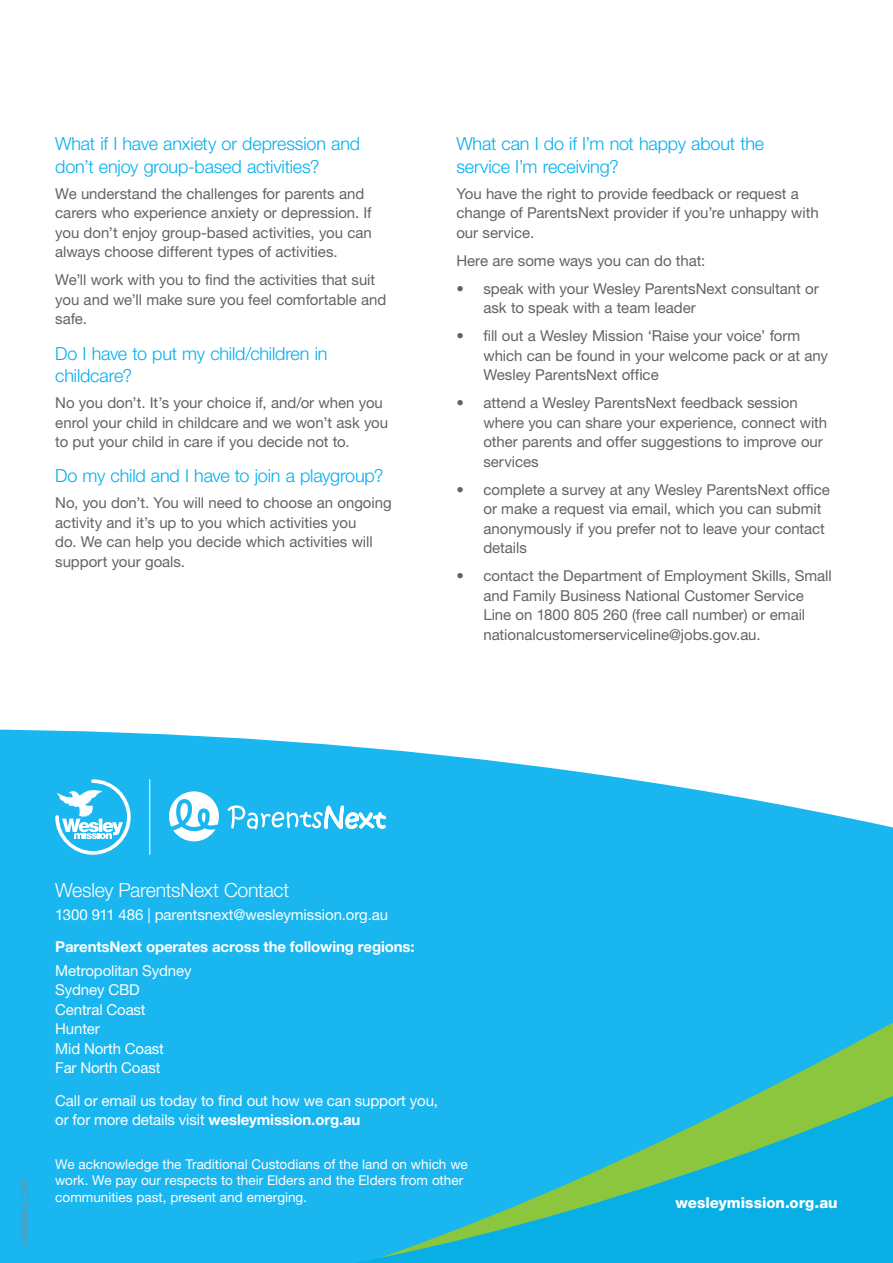
<style>
.page{position:relative;width:893px;height:1263px;background:#fff}
.page>*{position:absolute;margin:0;border:0;box-sizing:border-box;transform-origin:0 0}
.t1{font:300 19.5px "Helvetica Neue LT";letter-spacing:-.01em;color:#fff}
.t2{font:18px/22.5px "Helvetica Neue LT 45 Lt";letter-spacing:-.01em;color:#00aeef}
.t3{font:15px/19.5px "Helvetica Neue LT 55 Rm";letter-spacing:-.005em;color:#636366}
.t4{font:15px/19.5px "Helvetica Neue LT 55 Rm";letter-spacing:-.01em;color:#fff}
.t5{font:15px "Helvetica Neue LT 75 Bd";letter-spacing:-.01em;color:#fff}
.t6{font:15px "Helvetica Neue LT 85 Hv";color:#fff}
.t7{font:13.5px/16.5px "Helvetica Neue LT 55 Rm";color:#fff}
.t8{font:300 9px "Helvetica Neue LT";letter-spacing:-.01em;color:#87898c}
.s1{font-family:"Helvetica Neue LT 75 Bd"}
</style>
<div class="page">
<svg style="left:0;top:729px;width:893px;height:122px;fill:#1ab6f0"></svg>
<svg style="left:0;top:851px;width:893px;height:412px;background:#1db6e5"></svg>
<svg style="left:228px;top:805px;width:158px;height:24px"></svg>
<svg style="left:169px;top:791px;width:50px;height:50px"></svg>
<hr style="left:149px;top:779px;width:1px;height:76px;background:#fff">
<svg style="left:55px;top:779px;width:76px;height:76px"></svg>
<p class="t2" style="left:55px;top:132px;width:306px">What if I have anxiety or depression and don’t enjoy group-based activities?</p>
<p class="t3" style="left:55px;top:183px;width:318px">We understand the challenges for parents and carers who experience anxiety or depression. If you don’t enjoy group-based activities, you can always choose different types of activities.</p>
<p class="t3" style="left:55px;top:270px;width:333px">We’ll work with you to find the activities that suit you and we’ll make sure you feel comfortable and safe.</p>
<p class="t2" style="left:55px;top:342px;width:274px">Do I have to put my child/children in childcare?</p>
<p class="t3" style="left:55px;top:393px;width:334px">No you don’t. It’s your choice if, and/or when you enrol your child in childcare and we won’t ask you to put your child in care if you decide not to.</p>
<p class="t2" style="left:55px;top:464px;width:330px">Do my child and I have to join a playgroup?</p>
<p class="t3" style="left:55px;top:493px;width:338px">No, you don’t. You will need to choose an ongoing activity and it’s up to you which activities you<br>do. We can help you decide which activities will support your goals.</p>
<p class="t2" style="left:456px;top:132px;width:309px">What can I do if I’m not happy about the service I’m receiving?</p>
<p class="t3" style="left:456px;top:183px;width:364px">You have the right to provide feedback or request a change of ParentsNext provider if you’re unhappy with our service.</p>
<p class="t3" style="left:456px;top:250px;width:250px">Here are some ways you can do that:</p>
<p class="t3" style="left:483px;top:278px;width:337px;text-indent:-27px">• speak with your Wesley ParentsNext consultant or ask to speak with a team leader</p>
<p class="t3" style="left:483px;top:326px;width:346px;text-indent:-27px">• fill out a Wesley Mission ‘Raise your voice’ form which can be found in your welcome pack or at any<br>Wesley ParentsNext office</p>
<p class="t3" style="left:483px;top:393px;width:345px;text-indent:-27px">• attend a Wesley ParentsNext feedback session where you can share your experience, connect with other parents and offer suggestions to improve our services</p>
<p class="t3" style="left:483px;top:479px;width:348px;text-indent:-27px">• complete a survey at any Wesley ParentsNext office or make a request via email, which you can submit anonymously if you prefer not to leave your contact details</p>
<p class="t3" style="left:483px;top:566px;width:350px;text-indent:-27px">• contact the Department of Employment Skills, Small and Family Business National Customer Service Line on 1800 805 260 (free call number) or email nationalcustomerserviceline@jobs.gov.au.</p>
<p class="t8" style="left:20px;top:1245px;width:67px;rotate:-90deg">FAM20654_2202</p>
<h1 class="t1" style="left:55px;top:878px;width:235px">Wesley ParentsNext Contact</h1>
<p class="t4" style="left:55px;top:904px;width:334px">1300 911 486 | parentsnext@wesleymission.org.au</p>
<p class="t5" style="left:55px;top:937px;width:361px">ParentsNext operates across the following regions:</p>
<p class="t4" style="left:55px;top:960px;width:138px">Metropolitan Sydney<br>Sydney CBD<br>Central Coast<br>Hunter<br>Mid North Coast<br>Far North Coast</p>
<p class="t4" style="left:55px;top:1090px;width:384px">Call or email us today to find out how we can support you, or for more details visit <span class="s1">wesleymission.org.au</span></p>
<p class="t7" style="left:55px;top:1155px;width:414px">We acknowledge the Traditional Custodians of the land on which we work. We pay our respects to their Elders and the Elders from other communities past, present and emerging.</p>
<p class="t6" style="left:676px;top:1193px;width:164px">wesleymission.org.au</p>
</div>
